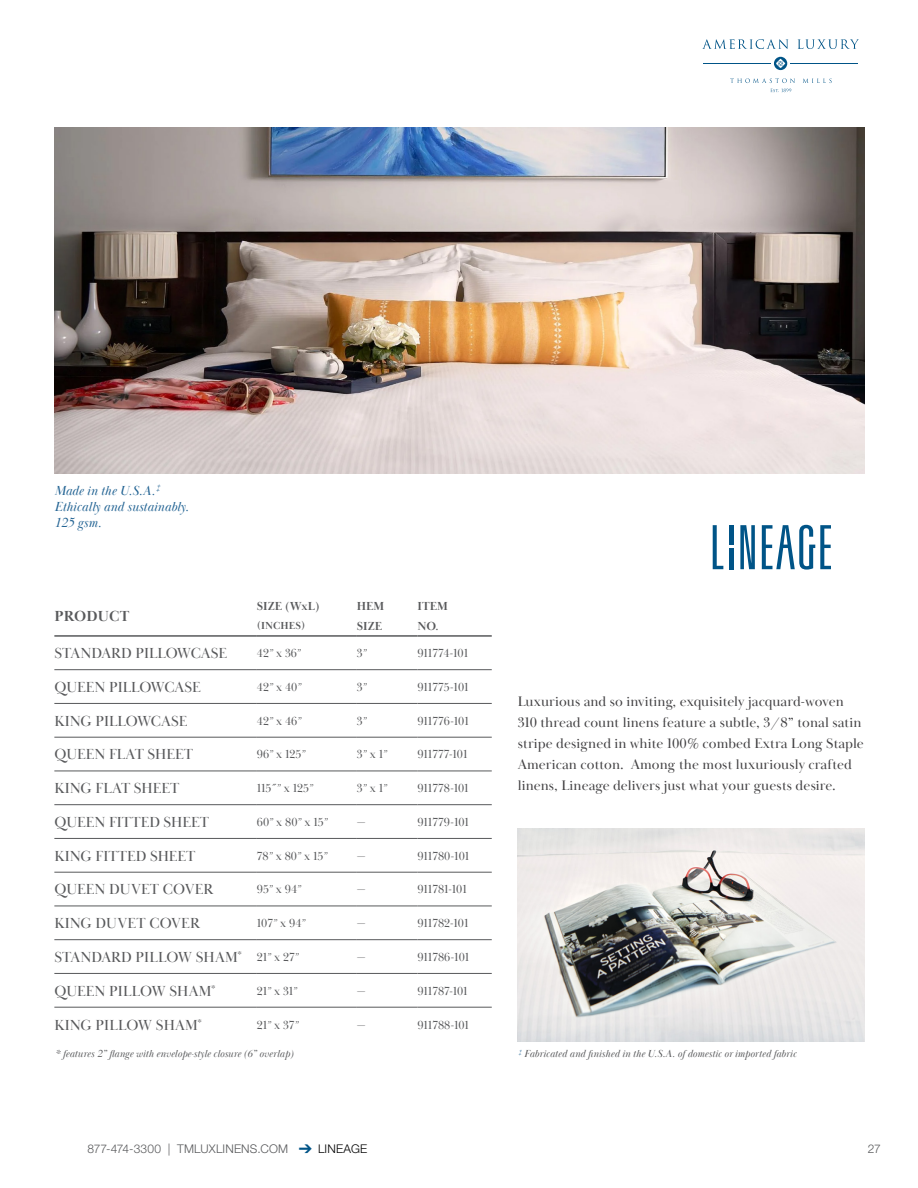
<style>
.page{position:relative;width:918px;height:1188px;background:#fff}
.page>*{position:absolute;margin:0;border:0;box-sizing:border-box;transform-origin:0 0}
.t1{font:15px "Baskerville Display PT";color:#58595b}
.t2{font:700 15px "Baskerville Display PT";letter-spacing:.01em;color:#58595b}
.p2_copy{font:14.25px/21px "Baskerville Display PT";letter-spacing:.005em;color:#414042}
.Made_USA{font:italic 13.5px/16.2px "Baskerville Display PT";letter-spacing:.005em;color:#226393}
.t3{font:12px "Baskerville Display PT";color:#58595b}
.Headline{font:300 12px "Helvetica Neue LT Std";letter-spacing:.01em;color:#58595b}
.t4{font:700 12px "Baskerville Display PT";color:#58595b}
.t5{font:300 12px "Helvetica Neue LT Std";letter-spacing:.015em;color:#000}
.Made_USA-2{font:italic 10.5px "Baskerville Display PT";letter-spacing:.005em;color:#58595b}
.t6{font:700 10.5px "Baskerville Display PT";letter-spacing:.01em;color:#58595b}
.Made_USA-3{font:italic 6.15px "Baskerville Display PT";color:#226393}
.s1{font-family:"Berkeley Std";font-style:italic}
.s2{color:#005487}
</style>
<div class="page">
<img style="left:54px;top:127px;width:810px;height:346px">
<hr style="left:54px;top:669px;width:203px;height:1px;background:#58595b">
<hr style="left:257px;top:669px;width:100px;height:1px;background:#58595b">
<hr style="left:357px;top:669px;width:61px;height:1px;background:#58595b">
<hr style="left:418px;top:669px;width:74px;height:1px;background:#58595b">
<hr style="left:54px;top:703px;width:203px;height:1px;background:#58595b">
<hr style="left:257px;top:703px;width:100px;height:1px;background:#58595b">
<hr style="left:357px;top:703px;width:61px;height:1px;background:#58595b">
<hr style="left:418px;top:703px;width:74px;height:1px;background:#58595b">
<hr style="left:54px;top:737px;width:203px;height:1px;background:#58595b">
<hr style="left:257px;top:737px;width:100px;height:1px;background:#58595b">
<hr style="left:357px;top:737px;width:61px;height:1px;background:#58595b">
<hr style="left:418px;top:737px;width:74px;height:1px;background:#58595b">
<hr style="left:54px;top:771px;width:203px;height:1px;background:#58595b">
<hr style="left:257px;top:771px;width:100px;height:1px;background:#58595b">
<hr style="left:357px;top:771px;width:61px;height:1px;background:#58595b">
<hr style="left:418px;top:771px;width:74px;height:1px;background:#58595b">
<hr style="left:54px;top:804px;width:203px;height:1px;background:#58595b">
<hr style="left:257px;top:804px;width:100px;height:1px;background:#58595b">
<hr style="left:357px;top:804px;width:61px;height:1px;background:#58595b">
<hr style="left:418px;top:804px;width:74px;height:1px;background:#58595b">
<hr style="left:54px;top:838px;width:203px;height:1px;background:#58595b">
<hr style="left:257px;top:838px;width:100px;height:1px;background:#58595b">
<hr style="left:357px;top:838px;width:61px;height:1px;background:#58595b">
<hr style="left:418px;top:838px;width:74px;height:1px;background:#58595b">
<hr style="left:54px;top:872px;width:203px;height:1px;background:#58595b">
<hr style="left:257px;top:872px;width:100px;height:1px;background:#58595b">
<hr style="left:357px;top:872px;width:61px;height:1px;background:#58595b">
<hr style="left:418px;top:872px;width:74px;height:1px;background:#58595b">
<hr style="left:54px;top:906px;width:203px;height:1px;background:#58595b">
<hr style="left:257px;top:906px;width:100px;height:1px;background:#58595b">
<hr style="left:357px;top:906px;width:61px;height:1px;background:#58595b">
<hr style="left:418px;top:906px;width:74px;height:1px;background:#58595b">
<hr style="left:54px;top:939px;width:203px;height:1px;background:#58595b">
<hr style="left:257px;top:939px;width:100px;height:1px;background:#58595b">
<hr style="left:357px;top:939px;width:61px;height:1px;background:#58595b">
<hr style="left:418px;top:939px;width:74px;height:1px;background:#58595b">
<hr style="left:54px;top:973px;width:203px;height:1px;background:#58595b">
<hr style="left:257px;top:973px;width:100px;height:1px;background:#58595b">
<hr style="left:357px;top:973px;width:61px;height:1px;background:#58595b">
<hr style="left:418px;top:973px;width:74px;height:1px;background:#58595b">
<hr style="left:54px;top:1007px;width:203px;height:1px;background:#58595b">
<hr style="left:257px;top:1007px;width:100px;height:1px;background:#58595b">
<hr style="left:357px;top:1007px;width:61px;height:1px;background:#58595b">
<hr style="left:418px;top:1007px;width:74px;height:1px;background:#58595b">
<hr style="left:257px;top:635px;width:100px;height:2px;background:#58595b">
<hr style="left:357px;top:635px;width:61px;height:2px;background:#58595b">
<hr style="left:418px;top:635px;width:74px;height:2px;background:#58595b">
<hr style="left:54px;top:635px;width:203px;height:2px;background:#58595b">
<img style="left:518px;top:829px;width:346px;height:212px">
<svg style="left:713px;top:525px;width:10px;height:44px"></svg>
<svg style="left:740px;top:525px;width:15px;height:44px"></svg>
<svg style="left:762px;top:525px;width:69px;height:45px"></svg>
<hr style="left:729px;top:525px;width:4px;height:20px;background:#005487">
<hr style="left:729px;top:548px;width:4px;height:21px;background:#005487">
<hr style="left:703px;top:63px;width:68px;height:1px;background:#005487">
<hr style="left:790px;top:63px;width:68px;height:1px;background:#005487">
<svg style="left:702px;top:39px;width:157px;height:10px"></svg>
<svg style="left:730px;top:78px;width:102px;height:14px"></svg>
<svg style="left:774px;top:57px;width:13px;height:13px"></svg>
<p class="Made_USA" style="left:54px;top:483px;width:107px">Made in the U.S.A.<sup>‡</sup></p>
<p class="Made_USA" style="left:54px;top:499px;width:136px">Ethically and sustainably.<br>125 gsm.</p>
<p class="t2" style="left:54px;top:607px;width:77px">PRODUCT</p>
<p class="t4" style="left:257px;top:599px;width:64px">SIZE (WxL)</p>
<p class="t4" style="left:357px;top:599px;width:29px">HEM</p>
<p class="t4" style="left:418px;top:599px;width:32px">ITEM</p>
<p class="t6" style="left:257px;top:619px;width:50px">(INCHES)</p>
<p class="t4" style="left:357px;top:619px;width:27px">SIZE</p>
<p class="t4" style="left:418px;top:619px;width:23px">NO.</p>
<p class="t1" style="left:54px;top:644px;width:174px">STANDARD PILLOWCASE</p>
<p class="t3" style="left:257px;top:646px;width:46px">42<span class="s1">”</span> x 36<span class="s1">”</span></p>
<p class="t3" style="left:357px;top:646px;width:12px">3<span class="s1">”</span></p>
<p class="t3" style="left:418px;top:646px;width:52px">911774-101</p>
<p class="t1" style="left:54px;top:678px;width:148px">QUEEN PILLOWCASE</p>
<p class="t3" style="left:257px;top:680px;width:46px">42<span class="s1">”</span> x 40<span class="s1">”</span></p>
<p class="t3" style="left:357px;top:680px;width:12px">3<span class="s1">”</span></p>
<p class="t3" style="left:418px;top:680px;width:52px">911775-101</p>
<p class="t1" style="left:54px;top:712px;width:134px">KING PILLOWCASE</p>
<p class="t3" style="left:257px;top:713px;width:46px">42<span class="s1">”</span> x 46<span class="s1">”</span></p>
<p class="t3" style="left:357px;top:713px;width:12px">3<span class="s1">”</span></p>
<p class="t3" style="left:418px;top:713px;width:53px">911776-101</p>
<p class="t1" style="left:54px;top:746px;width:140px">QUEEN FLAT SHEET</p>
<p class="t3" style="left:257px;top:747px;width:50px">96<span class="s1">”</span> x 125<span class="s1">”</span></p>
<p class="t3" style="left:357px;top:747px;width:32px">3<span class="s1">”</span> x 1<span class="s1">”</span></p>
<p class="t3" style="left:418px;top:747px;width:51px">911777-101</p>
<p class="t1" style="left:54px;top:779px;width:127px">KING FLAT SHEET</p>
<p class="t3" style="left:257px;top:781px;width:58px">115˝<span class="s1">”</span> x 125<span class="s1">”</span></p>
<p class="t3" style="left:357px;top:781px;width:32px">3<span class="s1">”</span> x 1<span class="s1">”</span></p>
<p class="t3" style="left:418px;top:781px;width:53px">911778-101</p>
<p class="t1" style="left:54px;top:813px;width:156px">QUEEN FITTED SHEET</p>
<p class="t3" style="left:257px;top:815px;width:73px">60<span class="s1">”</span> x 80<span class="s1">”</span> x 15<span class="s1">”</span></p>
<p class="t3" style="left:357px;top:815px;width:10px">—</p>
<p class="t3" style="left:418px;top:815px;width:53px">911779-101</p>
<p class="t1" style="left:54px;top:847px;width:143px">KING FITTED SHEET</p>
<p class="t3" style="left:257px;top:848px;width:72px">78<span class="s1">”</span> x 80<span class="s1">”</span> x 15<span class="s1">”</span></p>
<p class="t3" style="left:357px;top:848px;width:10px">—</p>
<p class="t3" style="left:418px;top:848px;width:53px">911780-101</p>
<p class="t1" style="left:54px;top:881px;width:161px">QUEEN DUVET COVER</p>
<p class="t3" style="left:257px;top:882px;width:46px">95<span class="s1">”</span> x 94<span class="s1">”</span></p>
<p class="t3" style="left:418px;top:882px;width:51px">911781-101</p>
<p class="t1" style="left:54px;top:914px;width:147px">KING DUVET COVER</p>
<p class="t3" style="left:257px;top:916px;width:50px">107<span class="s1">”</span> x 94<span class="s1">”</span></p>
<p class="t3" style="left:357px;top:916px;width:10px">—</p>
<p class="t3" style="left:418px;top:916px;width:52px">911782-101</p>
<p class="t1" style="left:54px;top:948px;width:189px">STANDARD PILLOW SHAM<sup>*</sup></p>
<p class="t3" style="left:257px;top:950px;width:44px">21<span class="s1">”</span> x 27<span class="s1">”</span></p>
<p class="t3" style="left:357px;top:950px;width:10px">—</p>
<p class="t3" style="left:418px;top:950px;width:53px">911786-101</p>
<p class="t1" style="left:54px;top:982px;width:163px">QUEEN PILLOW SHAM<sup>*</sup></p>
<p class="t3" style="left:257px;top:983px;width:42px">21<span class="s1">”</span> x 31<span class="s1">”</span></p>
<p class="t3" style="left:357px;top:983px;width:10px">—</p>
<p class="t3" style="left:418px;top:983px;width:52px">911787-101</p>
<p class="t1" style="left:54px;top:1016px;width:149px">KING PILLOW SHAM<sup>*</sup></p>
<p class="t3" style="left:257px;top:1017px;width:44px">21<span class="s1">”</span> x 37<span class="s1">”</span></p>
<p class="t3" style="left:357px;top:1017px;width:10px">—</p>
<p class="t3" style="left:418px;top:1017px;width:53px">911788-101</p>
<p class="p2_copy" style="left:518px;top:691px;width:348px">Luxurious and so inviting, exquisitely jacquard-woven 310 thread count linens feature a subtle, 3/8” tonal satin stripe designed in white 100% combed Extra Long Staple American cotton. Among the most luxuriously crafted linens, Lineage delivers just what your guests desire.</p>
<p class="Made_USA-3" style="left:518px;top:1048px;width:5px">‡</p>
<p class="Made_USA-2" style="left:55px;top:1048px;width:240px">* features 2” flange with envelope-style closure (6” overlap)</p>
<p class="Made_USA-2" style="left:524px;top:1048px;width:274px">Fabricated and finished in the U.S.A. of domestic or imported fabric</p>
<p class="Headline" style="left:87px;top:1141px;width:226px">877-474-3300 | TMLUXLINENS.COM <span class="s2">➔</span></p>
<p class="t5" style="left:318px;top:1141px;width:51px">LINEAGE</p>
<p class="Headline" style="left:868px;top:1141px;width:15px">27</p>
</div>
